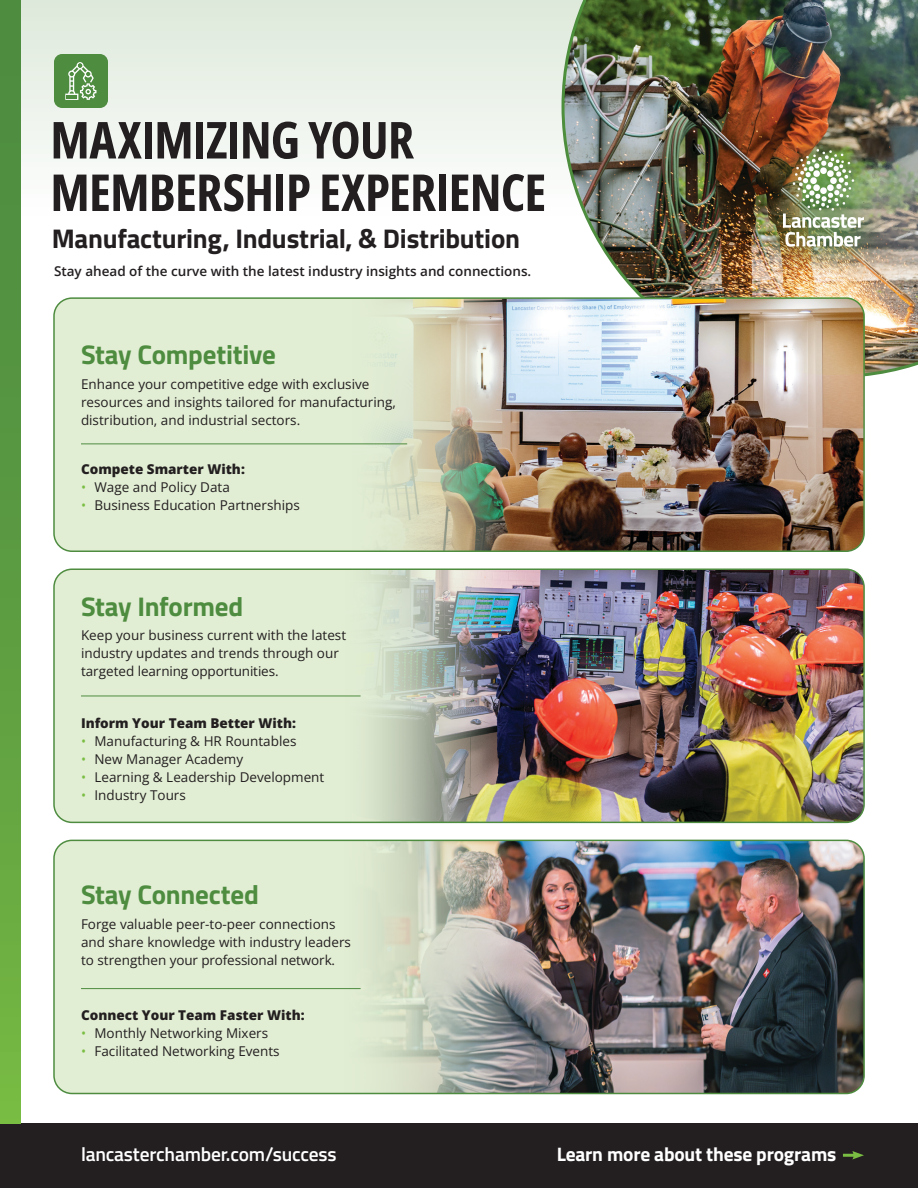
<style>
.page{position:relative;width:918px;height:1188px;background:#fff}
.page>*{position:absolute;margin:0;border:0;box-sizing:border-box;transform-origin:0 0}
.t1{font:700 51px/52.5px "Open Sans Condensed";letter-spacing:-.015em;color:#231f20}
.t2{font:700 27px "Titillium Web";letter-spacing:-.01em;color:#4e8c40}
.t3{font:700 27px "Titillium Web";letter-spacing:-.01em;color:#231f20}
.Body{font:600 19.5px "Titillium Web";letter-spacing:-.01em;color:#fff}
.t4{font:700 19.5px "Titillium Web";letter-spacing:-.01em;color:#fff}
.Body-2{font:13.5px/18px "Open Sans";color:#231f20}
.Body-3{font:800 13.5px "Open Sans";color:#231f20}
.t5{font:600 13.5px "Open Sans";color:#231f20}
.s1{color:#7abd43}
</style>
<div class="page">
<div style="left:0;top:0;width:918px;height:219px;background:linear-gradient(to bottom,#dde9da,#fefefe)"></div>
<div style="left:54px;top:840px;width:810px;height:254px;background:#e2eed4;border-radius:18px"></div>
<img style="left:289px;top:840px;width:575px;height:254px">
<div style="left:53px;top:840px;width:812px;height:254px;border:2px solid #4e8c40;border-radius:18px"></div>
<div style="left:54px;top:298px;width:810px;height:253px;background:#e2eed4;border-radius:18px"></div>
<img style="left:81px;top:300px;width:781px;height:249px">
<div style="left:53px;top:297px;width:812px;height:255px;border:2px solid #4e8c40;border-radius:18px"></div>
<div style="left:54px;top:569px;width:810px;height:253px;background:#e2eed4;border-radius:18px"></div>
<img style="left:99px;top:571px;width:763px;height:251px">
<div style="left:53px;top:568px;width:812px;height:255px;border:2px solid #4e8c40;border-radius:18px"></div>
<img style="left:563px;top:0;width:355px;height:375px">
<div style="left:54px;top:54px;width:54px;height:54px;background:#4e8c40;border-radius:8px"></div>
<svg style="left:65px;top:62px;width:32px;height:38px"></svg>
<hr style="left:67px;top:95px;width:10px;height:4px;background:#4e8c40">
<hr style="left:81px;top:444px;width:326px;height:1px;background:#4e8c40">
<hr style="left:81px;top:696px;width:280px;height:1px;background:#4e8c40">
<hr style="left:81px;top:988px;width:280px;height:1px;background:#4e8c40">
<div style="left:0;top:1123px;width:918px;height:65px;background:#231f20"></div>
<svg style="left:843px;top:1151px;width:21px;height:9px"></svg>
<div style="left:0;top:0;width:21px;height:1123px;background:linear-gradient(to bottom,#488640,#73b643)"></div>
<div style="left:754px;top:122px;width:138px;height:155px;background:#4e8c40;opacity:.75"></div>
<img style="left:783px;top:149px;width:81px;height:98px">
<h1 class="t1" style="left:50px;top:113px;width:497px">MAXIMIZING YOUR<br>MEMBERSHIP EXPERIENCE</h1>
<h2 class="t3" style="left:52px;top:218px;width:470px">Manufacturing, Industrial, &amp; Distribution</h2>
<p class="t5" style="left:54px;top:262px;width:479px">Stay ahead of the curve with the latest industry insights and connections.</p>
<h2 class="t2" style="left:81px;top:334px;width:197px">Stay Competitive</h2>
<p class="Body-2" style="left:81px;top:374px;width:316px">Enhance your competitive edge with exclusive resources and insights tailored for manufacturing, distribution, and industrial sectors.</p>
<p class="Body-3" style="left:81px;top:459px;width:165px">Compete Smarter With:</p>
<p class="Body-2" style="left:81px;top:478px;width:150px"><span class="s1">•</span> Wage and Policy Data</p>
<p class="Body-2" style="left:81px;top:496px;width:220px"><span class="s1">•</span> Business Education Partnerships</p>
<h2 class="t2" style="left:81px;top:586px;width:164px">Stay Informed</h2>
<p class="Body-2" style="left:81px;top:626px;width:267px">Keep your business current with the latest industry updates and trends through our targeted learning opportunities.</p>
<p class="Body-3" style="left:81px;top:713px;width:217px">Inform Your Team Better With:</p>
<p class="Body-2" style="left:81px;top:732px;width:217px"><span class="s1">•</span> Manufacturing &amp; HR Rountables</p>
<p class="Body-2" style="left:81px;top:750px;width:164px"><span class="s1">•</span> New Manager Academy</p>
<p class="Body-2" style="left:81px;top:768px;width:245px"><span class="s1">•</span> Learning &amp; Leadership Development</p>
<p class="Body-2" style="left:81px;top:786px;width:106px"><span class="s1">•</span> Industry Tours</p>
<h2 class="t2" style="left:81px;top:874px;width:179px">Stay Connected</h2>
<p class="Body-2" style="left:81px;top:914px;width:272px">Forge valuable peer-to-peer connections and share knowledge with industry leaders to strengthen your professional network.</p>
<p class="Body-3" style="left:81px;top:1005px;width:225px">Connect Your Team Faster With:</p>
<p class="Body-2" style="left:81px;top:1024px;width:189px"><span class="s1">•</span> Monthly Networking Mixers</p>
<p class="Body-2" style="left:81px;top:1042px;width:200px"><span class="s1">•</span> Facilitated Networking Events</p>
<p class="Body" style="left:81px;top:1139px;width:257px">lancasterchamber.com/success</p>
<h3 class="t4" style="left:557px;top:1139px;width:281px">Learn more about these programs</h3>
</div>
